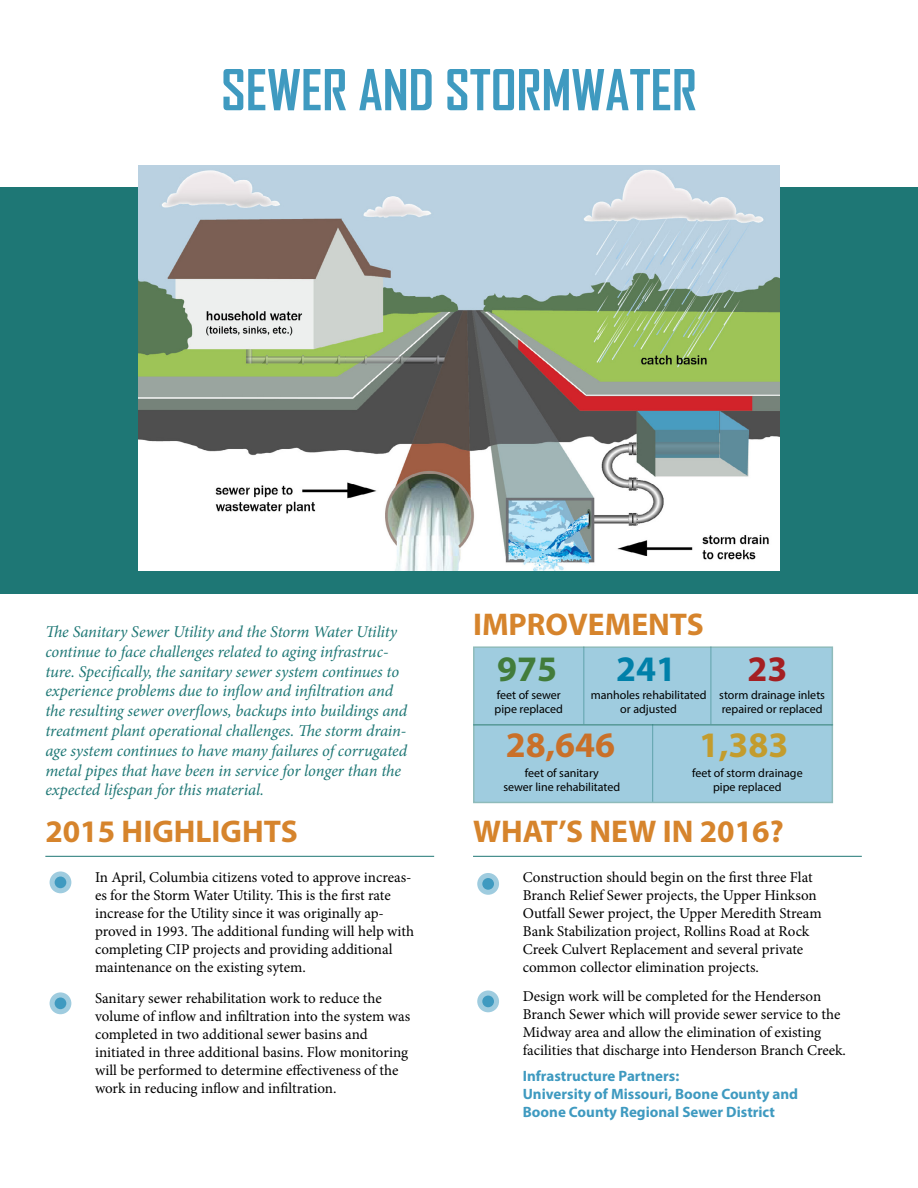
<style>
.page{position:relative;width:918px;height:1188px;background:#fff}
.page>*{position:absolute;margin:0;border:0;box-sizing:border-box;transform-origin:0 0}
.t1{font:700 54px "Agency FB";color:#3f9ac0}
.t2{font:700 36px "Myriad Pro";color:#c97029}
.t3{font:700 36px "Myriad Pro";color:#c39c2d}
.t4{font:700 36px "Myriad Pro";color:#427c3b}
.t5{font:700 36px "Myriad Pro";color:#0080a9}
.t6{font:700 36px "Myriad Pro";color:#a41f22}
.t7{font:700 31.5px "Myriad Pro";color:#d6842c}
.t8{font:italic 16.5px/19.8px "Minion Pro";letter-spacing:-.01em;color:#1e7775}
.t9{font:15px/18px "Minion Pro";color:#000}
.t10{font:700 15px/18px "Myriad Pro";color:#3f9ac0}
.t11{font:12px/14.4px "Myriad Pro";color:#000;text-align:center}
</style>
<div class="page">
<div style="left:0;top:188px;width:918px;height:406px;background:#1e7775"></div>
<img style="left:139px;top:166px;width:640px;height:404px">
<svg style="left:50px;top:871px;width:21px;height:22px"></svg>
<div style="left:55px;top:877px;width:11px;height:11px;background:#3f9ac0;border-radius:50%"></div>
<svg style="left:50px;top:992px;width:21px;height:22px"></svg>
<div style="left:55px;top:997px;width:11px;height:12px;background:#3f9ac0;border-radius:50%"></div>
<hr style="left:45px;top:856px;width:389px;height:1px;background:#1e7775">
<div style="left:473px;top:646px;width:360px;height:80px;background:#9fccdf"></div>
<div style="left:473px;top:724px;width:360px;height:79px;background:#9fccdf"></div>
<hr style="left:583px;top:646px;width:1px;height:78px;background:#1e7775">
<hr style="left:711px;top:646px;width:1px;height:78px;background:#1e7775">
<hr style="left:652px;top:724px;width:1px;height:78px;background:#1e7775">
<svg style="left:477px;top:873px;width:22px;height:22px"></svg>
<div style="left:482px;top:878px;width:12px;height:12px;background:#3f9ac0;border-radius:50%"></div>
<svg style="left:477px;top:990px;width:22px;height:22px"></svg>
<div style="left:482px;top:996px;width:12px;height:11px;background:#3f9ac0;border-radius:50%"></div>
<hr style="left:473px;top:856px;width:389px;height:1px;background:#1e7775">
<h1 class="t1" style="left:221px;top:56px;width:477px">SEWER AND STORMWATER</h1>
<p class="t8" style="left:45px;top:622px;width:363px">The Sanitary Sewer Utility and the Storm Water Utility continue to face challenges related to aging infrastruc&shy;ture. Specifically, the sanitary sewer system continues to experience problems due to inflow and infiltration and the resulting sewer overflows, backups into buildings and treatment plant operational challenges. The storm drain&shy;age system continues to have many failures of corrugated metal pipes that have been in service for longer than the expected lifespan for this material.</p>
<h3 class="t7" style="left:45px;top:811px;width:254px">2015 HIGHLIGHTS</h3>
<p class="t9" style="left:95px;top:869px;width:321px">In April, Columbia citizens voted to approve increas&shy;es for the Storm Water Utility. This is the first rate increase for the Utility since it was originally ap&shy;proved in 1993. The additional funding will help with completing CIP projects and providing additional maintenance on the existing sytem.</p>
<p class="t9" style="left:95px;top:990px;width:317px">Sanitary sewer rehabilitation work to reduce the volume of inflow and infiltration into the system was completed in two additional sewer basins and initiated in three additional basins. Flow monitoring will be performed to determine effectiveness of the work in reducing inflow and infiltration.</p>
<h3 class="t7" style="left:473px;top:604px;width:232px">IMPROVEMENTS</h3>
<h2 class="t4" style="left:497px;top:645px;width:61px">975</h2>
<p class="t11" style="left:495px;top:688px;width:70px;text-align:left">feet of sewer pipe replaced</p>
<h2 class="t5" style="left:616px;top:645px;width:61px">241</h2>
<h2 class="t6" style="left:747px;top:645px;width:41px">23</h2>
<p class="t11" style="left:591px;top:688px;width:117px">manholes rehabilitated or adjusted</p>
<p class="t11" style="left:719px;top:688px;width:107px;text-align:left">storm drainage inlets repaired or replaced</p>
<h2 class="t2" style="left:506px;top:721px;width:111px">28,646</h2>
<h2 class="t3" style="left:699px;top:721px;width:91px">1,383</h2>
<p class="t11" style="left:503px;top:765px;width:118px">feet of sanitary<br>sewer line rehabilitated</p>
<p class="t11" style="left:692px;top:765px;width:112px">feet of storm drainage pipe replaced</p>
<h3 class="t7" style="left:473px;top:811px;width:312px">WHAT’S NEW IN 2016?</h3>
<p class="t9" style="left:523px;top:869px;width:300px">Construction should begin on the first three Flat Branch Relief Sewer projects, the Upper Hinkson Outfall Sewer project, the Upper Meredith Stream Bank Stabilization project, Rollins Road at Rock Creek Culvert Replacement and several private common collector elimination projects.</p>
<p class="t9" style="left:523px;top:988px;width:325px">Design work will be completed for the Henderson Branch Sewer which will provide sewer service to the Midway area and allow the elimination of existing facilities that discharge into Henderson Branch Creek.</p>
<p class="t10" style="left:523px;top:1066px;width:277px">Infrastructure Partners:<br>University of Missouri, Boone County and<br>Boone County Regional Sewer District</p>
</div>
